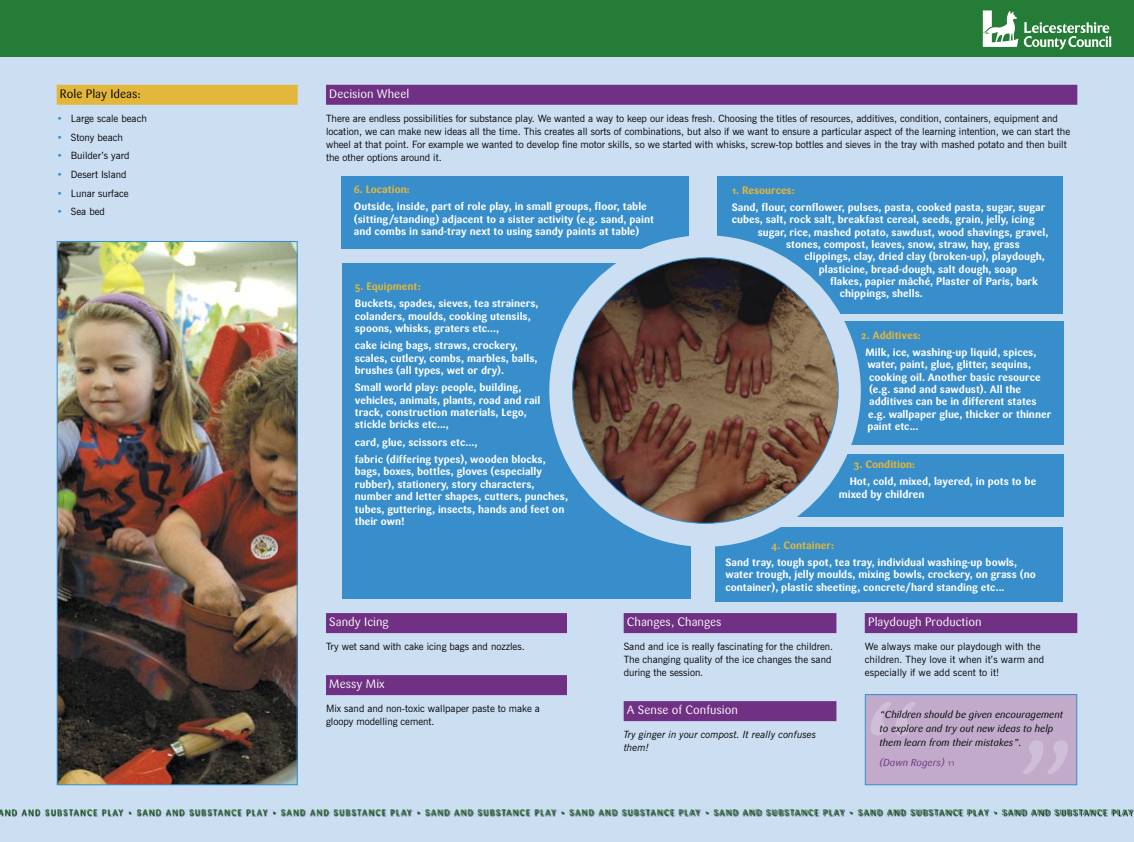
<style>
.page{position:relative;width:1134px;height:842px;background:#ccdef2}
.page>*{position:absolute;margin:0;border:0;box-sizing:border-box;transform-origin:0 0}
.t1{font:12px "Sari";color:#fff}
.t2{font:12px "Sari";color:#000}
.t3{font:700 10.6px/12.4px "Sari";color:#fff}
.t4{font:700 10.6px "Sari";color:#e3b73b}
.t5{font:10px/13px "News Gothic BT";color:#000}
.t6{font:italic 10px/14px "Sari";color:#000}
.t7{font:italic 10px/13px "News Gothic BT";color:#000}
.t8{font:italic 10px "Sari";color:#703083}
.t9{font:500 8px "Sari";letter-spacing:.15em;color:#247c36}
.s1{color:#378eca}
.s2{font-family:"Sari Regular Caps";font-style:normal;font-size:7px}
</style>
<div class="page">
<div style="left:0;top:0;width:1134px;height:57px;background:#247c36"></div>
<div style="left:326px;top:613px;width:241px;height:20px;background:#703083"></div>
<div style="left:326px;top:675px;width:241px;height:20px;background:#703083"></div>
<div style="left:624px;top:613px;width:212px;height:20px;background:#703083"></div>
<div style="left:624px;top:701px;width:212px;height:20px;background:#703083"></div>
<svg style="left:0;top:809px;width:1134px;height:8px"></svg>
<img style="left:982px;top:10px;width:130px;height:40px">
<div style="left:57px;top:85px;width:241px;height:20px;background:#e3b73b"></div>
<img style="left:59px;top:243px;width:237px;height:540px">
<div style="left:57px;top:241px;width:241px;height:544px;border:1px solid #378eca"></div>
<div style="left:865px;top:613px;width:212px;height:20px;background:#703083"></div>
<div style="left:865px;top:695px;width:212px;height:90px;background:#c1aaca"></div>
<div style="left:865px;top:694px;width:212px;height:91px;border:1px solid #378eca"></div>
<svg style="left:1023px;top:740px;width:45px;height:34px"></svg>
<svg style="left:871px;top:702px;width:44px;height:34px"></svg>
<div style="left:326px;top:85px;width:751px;height:20px;background:#703083"></div>
<div style="left:342px;top:176px;width:347px;height:73px;background:#378eca"></div>
<div style="left:717px;top:176px;width:346px;height:137px;background:#378eca"></div>
<div style="left:342px;top:264px;width:348px;height:335px;background:#378eca"></div>
<div style="left:715px;top:527px;width:348px;height:74px;background:#378eca"></div>
<div style="left:719px;top:322px;width:345px;height:123px;background:#378eca"></div>
<div style="left:718px;top:454px;width:346px;height:63px;background:#378eca"></div>
<div style="left:549px;top:235px;width:312px;height:312px;background:#ccdef2;border-radius:50%"></div>
<img style="left:573px;top:258px;width:265px;height:265px;border-radius:50%">
<p class="t2" style="left:60px;top:86px;width:82px">Role Play Ideas:</p>
<p class="t5" style="left:57px;top:112px;width:92px"><span class="s1">•</span> Large scale beach</p>
<p class="t5" style="left:57px;top:130px;width:68px"><span class="s1">•</span> Stony beach</p>
<p class="t5" style="left:57px;top:149px;width:74px"><span class="s1">•</span> Builder’s yard</p>
<p class="t5" style="left:57px;top:168px;width:71px"><span class="s1">•</span> Desert Island</p>
<p class="t5" style="left:57px;top:186px;width:73px"><span class="s1">•</span> Lunar surface</p>
<p class="t5" style="left:57px;top:205px;width:50px"><span class="s1">•</span> Sea bed</p>
<p class="t1" style="left:329px;top:86px;width:82px">Decision Wheel</p>
<p class="t5" style="left:326px;top:112px;width:746px">There are endless possibilities for substance play. We wanted a way to keep our ideas fresh. Choosing the titles of resources, additives, condition, containers, equipment and location, we can make new ideas all the time. This creates all sorts of combinations, but also if we want to ensure a particular aspect of the learning intention, we can start the wheel at that point. For example we wanted to develop fine motor skills, so we started with whisks, screw-top bottles and sieves in the tray with mashed potato and then built the other options around it.</p>
<p class="t4" style="left:732px;top:184px;width:64px">1. Resources:</p>
<p class="t3" style="left:732px;top:201px;width:315px">Sand, flour, cornflower, pulses, pasta, cooked pasta, sugar, sugar cubes, salt, rock salt, breakfast cereal, seeds, grain, jelly, icing</p>
<p class="t3" style="left:758px;top:226px;width:292px;text-align:center">sugar, rice, mashed potato, sawdust, wood shavings, gravel, stones, compost, leaves, snow, straw, hay, grass</p>
<p class="t3" style="left:819px;top:250px;width:228px;text-indent:-14px">clippings, clay, dried clay (broken-up), playdough, plasticine, bread-dough, salt dough, soap</p>
<p class="t3" style="left:840px;top:275px;width:200px;text-indent:-10px">flakes, papier mâché, Plaster of Paris, bark chippings, shells.</p>
<p class="t4" style="left:354px;top:183px;width:57px">6. Location:</p>
<p class="t3" style="left:354px;top:200px;width:302px">Outside, inside, part of role play, in small groups, floor, table (sitting/standing) adjacent to a sister activity (e.g. sand, paint and combs in sand-tray next to using sandy paints at table)</p>
<p class="t4" style="left:355px;top:280px;width:67px">5. Equipment:</p>
<p class="t3" style="left:355px;top:297px;width:185px">Buckets, spades, sieves, tea strainers, colanders, moulds, cooking utensils, spoons, whisks, graters etc...,</p>
<p class="t3" style="left:355px;top:339px;width:184px">cake icing bags, straws, crockery, scales, cutlery, combs, marbles, balls, brushes (all types, wet or dry).</p>
<p class="t3" style="left:355px;top:381px;width:187px">Small world play: people, building, vehicles, animals, plants, road and rail track, construction materials, Lego, stickle bricks etc...,</p>
<p class="t3" style="left:355px;top:433px;width:192px;line-height:17.4px">card, glue, scissors etc...,<br>fabric (differing types), wooden blocks,</p>
<p class="t3" style="left:355px;top:466px;width:215px">bags, boxes, bottles, gloves (especially rubber), stationery, story characters, number and letter shapes, cutters, punches, tubes, guttering, insects, hands and feet on their own!</p>
<p class="t4" style="left:861px;top:329px;width:61px">2. Additives:</p>
<p class="t3" style="left:865px;top:346px;width:187px">Milk, ice, washing-up liquid, spices, water, paint, glue, glitter, sequins, cooking oil. Another basic resource (e.g. sand and sawdust). All the additives can be in different states e.g. wallpaper glue, thicker or thinner paint etc...</p>
<p class="t4" style="left:854px;top:458px;width:63px">3. Condition:</p>
<p class="t3" style="left:839px;top:475px;width:199px;text-indent:11px">Hot, cold, mixed, layered, in pots to be mixed by children</p>
<p class="t1" style="left:329px;top:615px;width:61px">Sandy Icing</p>
<p class="t5" style="left:326px;top:640px;width:200px">Try wet sand with cake icing bags and nozzles.</p>
<p class="t1" style="left:329px;top:677px;width:57px">Messy Mix</p>
<p class="t5" style="left:326px;top:702px;width:215px">Mix sand and non-toxic wallpaper paste to make a gloopy modelling cement.</p>
<p class="t4" style="left:771px;top:539px;width:64px">4. Container:</p>
<p class="t3" style="left:725px;top:556px;width:312px">Sand tray, tough spot, tea tray, individual washing-up bowls, water trough, jelly moulds, mixing bowls, crockery, on grass (no container), plastic sheeting, concrete/hard standing etc...</p>
<p class="t1" style="left:627px;top:615px;width:96px">Changes, Changes</p>
<p class="t5" style="left:624px;top:640px;width:211px">Sand and ice is really fascinating for the children.<br>The changing quality of the ice changes the sand during the session.</p>
<p class="t1" style="left:627px;top:703px;width:112px">A Sense of Confusion</p>
<p class="t7" style="left:624px;top:728px;width:194px">Try ginger in your compost. It really confuses them!</p>
<p class="t1" style="left:868px;top:615px;width:115px">Playdough Production</p>
<p class="t5" style="left:865px;top:640px;width:181px">We always make our playdough with the children. They love it when it’s warm and especially if we add scent to it!</p>
<p class="t6" style="left:879px;top:708px;width:185px">“Children should be given encouragement to explore and try out new ideas to help them learn from their mistakes”.</p>
<p class="t8" style="left:879px;top:756px;width:77px">(Dawn Rogers) <span class="s2">11</span></p>
<p class="t9" style="left:-2px;top:808px;width:1135px">AND AND SUBSTANCE PLAY • SAND AND SUBSTANCE PLAY • SAND AND SUBSTANCE PLAY • SAND AND SUBSTANCE PLAY • SAND AND SUBSTANCE PLAY • SAND AND SUBSTANCE PLAY • SAND AND SUBSTANCE PLAY • SAND AND SUBSTANCE PLAY</p>
</div>
